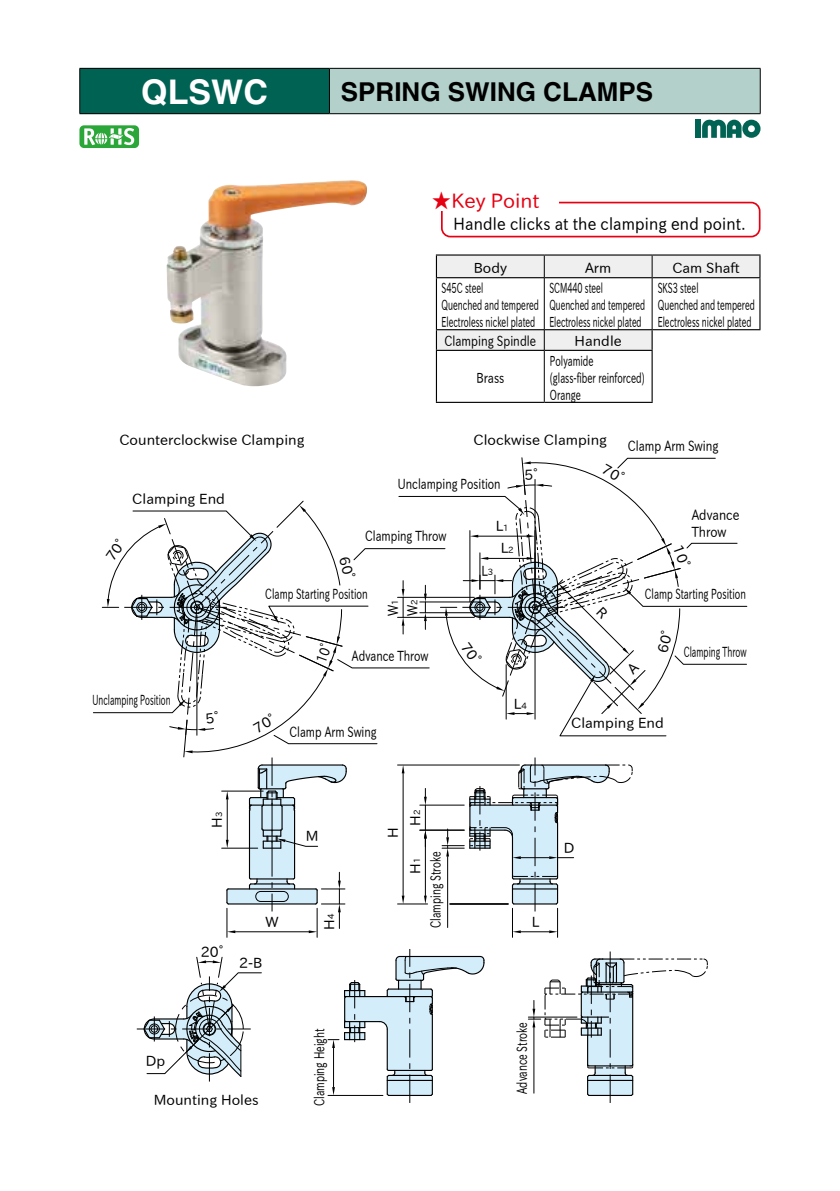
<style>
.page{position:relative;width:840px;height:1191px;background:#fff}
.page>*{position:absolute;margin:0;border:0;box-sizing:border-box;transform-origin:0 0}
.t1{font:700 34px "Helvetica LT Std";color:#fff}
.t2{font:700 26px "Helvetica LT Std";color:#000}
.t3{font:20px "IPAP Gothic";letter-spacing:-.005em;color:#e60012}
.t4{font:17px "IPAP Gothic";letter-spacing:.01em;color:#000;scale:.9 1}
.t5{font:14.2px/22.2px "IPAP Gothic";color:#000;text-align:center}
.t6{font:14.2px "IPAP Gothic";color:#000;scale:.75 1}
.t7{font:14.2px "IPAP Gothic";color:#000;scale:.7 1}
.t8{font:14.2px "IPAP Gothic";color:#000;scale:.65 1}
.t9{font:14.2px "IPAP Gothic";color:#000;scale:.66 1}
.t10{font:14.2px "IPAP Gothic";color:#000;scale:.57 1}
.t11{font:14.2px "IPAP Gothic";color:#000;scale:.78 1}
.t12{font:14.2px "IPAP Gothic";color:#000;scale:.58 1}
.t13{font:14.2px/17px "IPAP Gothic";color:#000;scale:.84 1}
.t14{font:14.2px "IPAP Gothic";color:#000;scale:.85 1}
.t15{font:14px/17px "IPAP Gothic";color:#000;scale:.59 1}
.t16{font:14px/17px "IPAP Gothic";color:#000;scale:.58 1}
.t17{font:14px/17px "IPAP Gothic";color:#000;scale:.64 1}
.t18{font:14px "IPAP Gothic";color:#000}
.t19{font:14px "IPAP Gothic";color:#000;scale:.79 1}
.t20{font:14px "IPAP Gothic";color:#000;scale:.8 1}
.s1{font-size:8.6px}
</style>
<div class="page">
<div style="left:80px;top:68px;width:249px;height:46px;background:#006253"></div>
<div style="left:329px;top:68px;width:430px;height:46px;background:#b3d0cb"></div>
<hr style="left:79px;top:68px;width:250px;height:1px;background:#000">
<hr style="left:79px;top:69px;width:1px;height:44px;background:#000">
<hr style="left:329px;top:68px;width:431px;height:1px;background:#000">
<hr style="left:329px;top:69px;width:1px;height:44px;background:#000">
<hr style="left:759px;top:69px;width:1px;height:44px;background:#000">
<hr style="left:79px;top:113px;width:250px;height:1px;background:#000">
<hr style="left:329px;top:113px;width:431px;height:1px;background:#000">
<hr style="left:435px;top:330px;width:2px;height:20px;background:#000">
<hr style="left:435px;top:351px;width:2px;height:51px;background:#000">
<hr style="left:435px;top:254px;width:109px;height:2px;background:#000">
<hr style="left:544px;top:254px;width:107px;height:2px;background:#000">
<hr style="left:651px;top:254px;width:109px;height:2px;background:#000">
<hr style="left:435px;top:277px;width:108px;height:1px;background:#000">
<hr style="left:435px;top:329px;width:108px;height:1px;background:#000">
<hr style="left:435px;top:350px;width:108px;height:1px;background:#000">
<hr style="left:544px;top:350px;width:108px;height:1px;background:#000">
<hr style="left:651px;top:351px;width:1px;height:51px;background:#000">
<hr style="left:543px;top:350px;width:1px;height:52px;background:#000">
<hr style="left:435px;top:402px;width:109px;height:1px;background:#000">
<hr style="left:544px;top:402px;width:108px;height:1px;background:#000">
<svg style="left:436px;top:255px;width:324px;height:95px"></svg>
<hr style="left:759px;top:278px;width:1px;height:51px;background:#000">
<hr style="left:435px;top:256px;width:2px;height:21px;background:#000">
<hr style="left:435px;top:278px;width:2px;height:51px;background:#000">
<div style="left:441px;top:202px;width:319px;height:35px;border:2px solid #e60012;border-radius:9px"></div>
<div style="left:431px;top:190px;width:128px;height:20px;background:#fff"></div>
<div style="left:695px;top:120px;width:5px;height:18px;background:#006353"></div>
<svg style="left:702px;top:119px;width:58px;height:19px"></svg>
<div style="left:79px;top:125px;width:60px;height:23px;background:#2ba739;border-radius:5px"></div>
<svg style="left:84px;top:128px;width:50px;height:17px"></svg>
<svg style="left:528px;top:951px;width:179px;height:152px"></svg>
<svg style="left:328px;top:949px;width:157px;height:154px"></svg>
<svg style="left:137px;top:956px;width:125px;height:125px"></svg>
<img style="left:166px;top:180px;width:201px;height:206px">
<svg style="left:93px;top:457px;width:654px;height:480px"></svg>
<h1 class="t1" style="left:141px;top:71px;width:128px">QLSWC</h1>
<h2 class="t2" style="left:340px;top:76px;width:314px">SPRING SWING CLAMPS</h2>
<h3 class="t3" style="left:431px;top:189px;width:109px">★Key Point</h3>
<p class="t4" style="left:453px;top:214px;width:325px">Handle clicks at the clamping end point.</p>
<p class="t18" style="left:473px;top:259px;width:35px">Body</p>
<p class="t18" style="left:584px;top:259px;width:28px">Arm</p>
<p class="t18" style="left:672px;top:259px;width:69px">Cam Shaft</p>
<p class="t15" style="left:441px;top:280px;width:166px">S45C steel<br>Quenched and tempered<br>Electroless nickel plated</p>
<p class="t16" style="left:549px;top:280px;width:166px">SCM440 steel<br>Quenched and tempered<br>Electroless nickel plated</p>
<p class="t15" style="left:657px;top:280px;width:166px">SKS3 steel<br>Quenched and tempered<br>Electroless nickel plated</p>
<p class="t19" style="left:444px;top:333px;width:117px">Clamping Spindle</p>
<p class="t18" style="left:574px;top:333px;width:49px">Handle</p>
<p class="t20" style="left:476px;top:369px;width:37px">Brass</p>
<p class="t17" style="left:549px;top:352px;width:149px">Polyamide<br>(glass-fiber reinforced)<br>Orange</p>
<p class="t5" style="left:119px;top:429px;width:187px">Counterclockwise Clamping</p>
<p class="t5" style="left:473px;top:429px;width:135px">Clockwise Clamping</p>
<p class="t5" style="left:132px;top:488px;width:94px">Clamping End</p>
<p class="t10" style="left:92px;top:692px;width:138px">Unclamping Position</p>
<p class="t6" style="left:397px;top:476px;width:138px">Unclamping Position</p>
<p class="t6" style="left:365px;top:528px;width:110px">Clamping Throw</p>
<p class="t9" style="left:265px;top:585px;width:157px">Clamp Starting Position</p>
<p class="t14" style="left:384px;top:616px;width:21px;rotate:-90deg">W<span class="s1">1</span></p>
<p class="t14" style="left:404px;top:616px;width:21px;rotate:-90deg">W<span class="s1">2</span></p>
<p class="t6" style="left:352px;top:647px;width:103px">Advance Throw</p>
<p class="t5" style="left:495px;top:515px;width:19px">L<span class="s1">1<br></span>L<span class="s1">2</span></p>
<p class="t14" style="left:481px;top:562px;width:15px">L<span class="s1">3</span></p>
<p class="t5" style="left:513px;top:693px;width:14px">L<span class="s1">4</span></p>
<p class="t11" style="left:627px;top:438px;width:118px">Clamp Arm Swing</p>
<p class="t13" style="left:691px;top:506px;width:58px">Advance<br>Throw</p>
<p class="t8" style="left:644px;top:585px;width:157px">Clamp Starting Position</p>
<p class="t12" style="left:683px;top:643px;width:110px">Clamping Throw</p>
<p class="t6" style="left:289px;top:723px;width:118px">Clamp Arm Swing</p>
<p class="t5" style="left:570px;top:712px;width:94px">Clamping End</p>
<p class="t5" style="left:146px;top:1050px;width:21px">Dp</p>
<p class="t5" style="left:206px;top:827px;width:18px;rotate:-90deg">H<span class="s1">3</span></p>
<p class="t5" style="left:201px;top:941px;width:24px">20°</p>
<p class="t5" style="left:265px;top:911px;width:15px">W</p>
<p class="t5" style="left:239px;top:952px;width:25px">2-B</p>
<p class="t5" style="left:154px;top:1088px;width:106px">Mounting Holes</p>
<p class="t5" style="left:306px;top:825px;width:14px">M</p>
<p class="t5" style="left:318px;top:929px;width:18px;rotate:-90deg">H<span class="s1">4</span></p>
<p class="t5" style="left:382px;top:838px;width:12px;rotate:-90deg">H</p>
<p class="t5" style="left:404px;top:826px;width:18px;rotate:-90deg">H<span class="s1">2</span></p>
<p class="t5" style="left:404px;top:873px;width:18px;rotate:-90deg">H<span class="s1">1</span></p>
<p class="t7" style="left:427px;top:928px;width:111px;rotate:-90deg">Clamping Stroke</p>
<p class="t5" style="left:531px;top:911px;width:9px">L</p>
<p class="t5" style="left:563px;top:837px;width:12px">D</p>
<p class="t7" style="left:311px;top:1106px;width:112px;rotate:-90deg">Clamping Height</p>
<p class="t7" style="left:513px;top:1094px;width:104px;rotate:-90deg">Advance Stroke</p>
</div>
